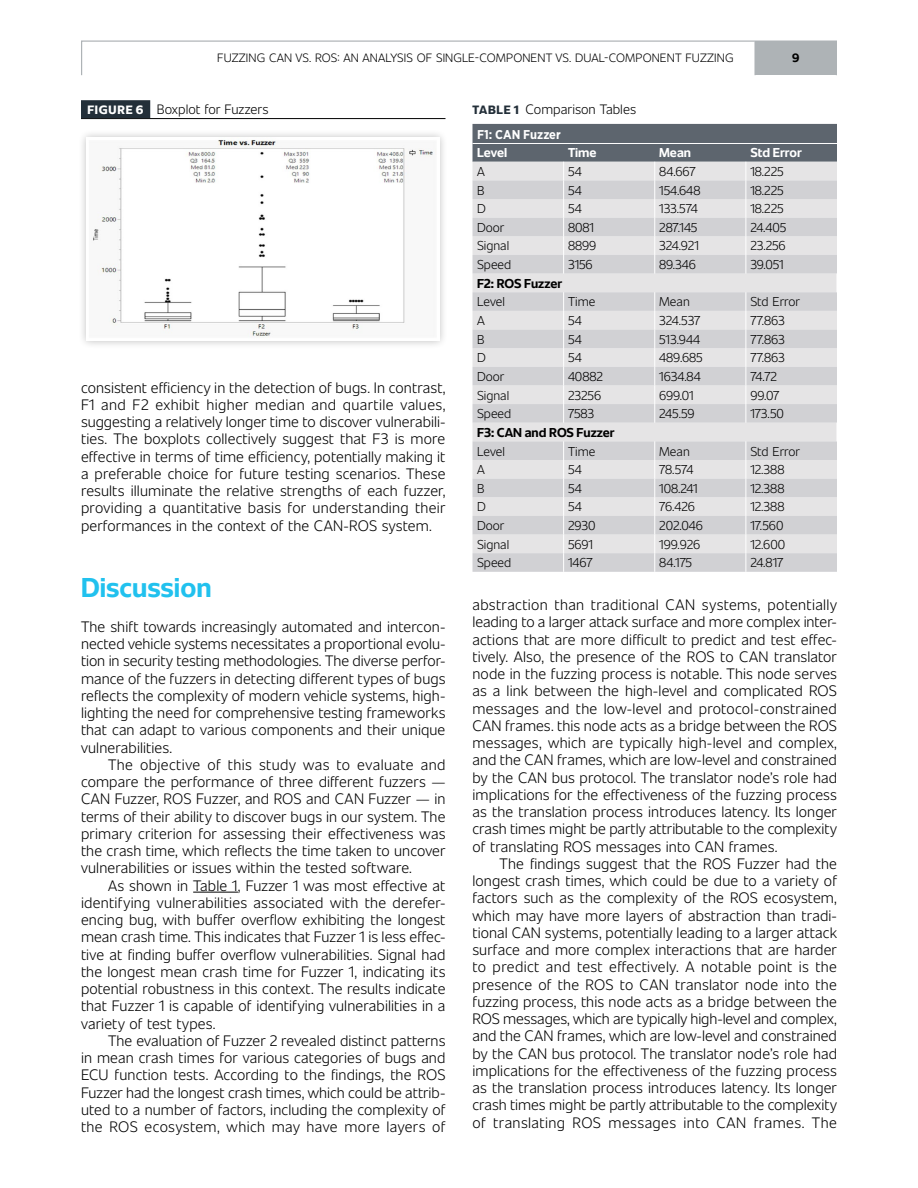
<style>
.page{position:relative;width:918px;height:1188px;background:#fff}
.page>*{position:absolute;margin:0;border:0;box-sizing:border-box;transform-origin:0 0}
.t1{font:700 27px "Unitext";color:#21c1ee}
.t2{font:300 15px/17.2px "Unitext";letter-spacing:.01em;color:#000;text-align:justify}
.t3{font:300 13.5px "Unitext";color:#000}
.t4{font:300 12.75px "Unitext";color:#000}
.t5{font:700 12.75px "Unitext";color:#000}
.t6{font:700 12.75px "Unitext";color:#fff}
.t7{font:700 12.75px "Gotham Narrow";color:#fff}
.t8{font:300 12px "Unitext";letter-spacing:.01em;color:#000}
.t9{font:700 12px "Unitext";color:#000}
.s1{font-weight:900;font-size:12px;color:#fff}
.s2{font-weight:900;font-size:12px;color:#232f39}
</style>
<div class="page">
<div style="left:756px;top:42px;width:80px;height:33px;background:#aeb3b6"></div>
<div style="left:81px;top:40px;width:756px;height:36px;border:1px solid #aeb3b6"></div>
<hr style="left:754px;top:42px;width:2px;height:33px;background:#aeb3b6">
<hr style="left:193px;top:892px;width:45px;height:1px;background:#000">
<div style="left:78px;top:129px;width:370px;height:220px;background:#000;opacity:.25"></div>
<img style="left:87px;top:138px;width:353px;height:203px">
<hr style="left:81px;top:118px;width:365px;height:1px;background:#000">
<div style="left:81px;top:100px;width:69px;height:18px;background:#232f39"></div>
<svg style="left:472px;top:124px;width:365px;height:448px;background:#d1d1d3"></svg>
<hr style="left:472px;top:143px;width:365px;height:1px;background:#fff">
<p class="t8" style="left:217px;top:49px;width:518px">FUZZING CAN VS. ROS: AN ANALYSIS OF SINGLE-COMPONENT VS. DUAL-COMPONENT FUZZING</p>
<p class="t9" style="left:792px;top:49px;width:9px">9</p>
<p class="t3" style="left:87px;top:99px;width:183px"><span class="s1">FIGURE 6</span> Boxplot for Fuzzers</p>
<p class="t3" style="left:472px;top:99px;width:165px"><span class="s2">TABLE 1</span> Comparison Tables</p>
<p class="t7" style="left:477px;top:126px;width:85px">F1: CAN Fuzzer</p>
<p class="t6" style="left:477px;top:143px;width:32px">Level</p>
<p class="t6" style="left:568px;top:143px;width:30px">Time</p>
<p class="t6" style="left:659px;top:143px;width:33px">Mean</p>
<p class="t6" style="left:750px;top:143px;width:53px">Std Error</p>
<p class="t4" style="left:477px;top:162px;width:9px">A</p>
<p class="t4" style="left:568px;top:162px;width:15px">54</p>
<p class="t4" style="left:659px;top:162px;width:38px">84.667</p>
<p class="t4" style="left:750px;top:162px;width:35px">18.225</p>
<p class="t4" style="left:477px;top:181px;width:9px">B</p>
<p class="t4" style="left:568px;top:181px;width:15px">54</p>
<p class="t4" style="left:659px;top:181px;width:43px">154.648</p>
<p class="t4" style="left:750px;top:181px;width:35px">18.225</p>
<p class="t4" style="left:477px;top:200px;width:10px">D</p>
<p class="t4" style="left:568px;top:200px;width:15px">54</p>
<p class="t4" style="left:659px;top:200px;width:40px">133.574</p>
<p class="t4" style="left:750px;top:200px;width:35px">18.225</p>
<p class="t4" style="left:477px;top:218px;width:29px">Door</p>
<p class="t4" style="left:568px;top:218px;width:27px">8081</p>
<p class="t4" style="left:659px;top:218px;width:40px">287.145</p>
<p class="t4" style="left:750px;top:218px;width:37px">24.405</p>
<p class="t4" style="left:477px;top:237px;width:34px">Signal</p>
<p class="t4" style="left:568px;top:237px;width:30px">8899</p>
<p class="t4" style="left:659px;top:237px;width:41px">324.921</p>
<p class="t4" style="left:750px;top:237px;width:37px">23.256</p>
<p class="t4" style="left:477px;top:256px;width:36px">Speed</p>
<p class="t4" style="left:568px;top:256px;width:26px">3156</p>
<p class="t4" style="left:659px;top:256px;width:38px">89.346</p>
<p class="t4" style="left:750px;top:256px;width:35px">39.051</p>
<p class="t5" style="left:477px;top:274px;width:87px">F2: ROS Fuzzer</p>
<p class="t4" style="left:477px;top:293px;width:29px">Level</p>
<p class="t4" style="left:568px;top:293px;width:29px">Time</p>
<p class="t4" style="left:659px;top:293px;width:32px">Mean</p>
<p class="t4" style="left:750px;top:293px;width:51px">Std Error</p>
<p class="t4" style="left:477px;top:311px;width:9px">A</p>
<p class="t4" style="left:568px;top:311px;width:15px">54</p>
<p class="t4" style="left:659px;top:311px;width:43px">324.537</p>
<p class="t4" style="left:750px;top:311px;width:36px">77.863</p>
<p class="t4" style="left:477px;top:330px;width:9px">B</p>
<p class="t4" style="left:568px;top:330px;width:15px">54</p>
<p class="t4" style="left:659px;top:330px;width:42px">513.944</p>
<p class="t4" style="left:750px;top:330px;width:36px">77.863</p>
<p class="t4" style="left:477px;top:349px;width:10px">D</p>
<p class="t4" style="left:568px;top:349px;width:15px">54</p>
<p class="t4" style="left:659px;top:349px;width:45px">489.685</p>
<p class="t4" style="left:750px;top:349px;width:36px">77.863</p>
<p class="t4" style="left:477px;top:367px;width:29px">Door</p>
<p class="t4" style="left:568px;top:367px;width:36px">40882</p>
<p class="t4" style="left:659px;top:367px;width:43px">1634.84</p>
<p class="t4" style="left:750px;top:367px;width:28px">74.72</p>
<p class="t4" style="left:477px;top:386px;width:34px">Signal</p>
<p class="t4" style="left:568px;top:386px;width:35px">23256</p>
<p class="t4" style="left:659px;top:386px;width:36px">699.01</p>
<p class="t4" style="left:750px;top:386px;width:31px">99.07</p>
<p class="t4" style="left:477px;top:405px;width:36px">Speed</p>
<p class="t4" style="left:568px;top:405px;width:28px">7583</p>
<p class="t4" style="left:659px;top:405px;width:37px">245.59</p>
<p class="t4" style="left:750px;top:405px;width:35px">173.50</p>
<p class="t5" style="left:477px;top:423px;width:139px">F3: CAN and ROS Fuzzer</p>
<p class="t4" style="left:477px;top:442px;width:29px">Level</p>
<p class="t4" style="left:568px;top:442px;width:29px">Time</p>
<p class="t4" style="left:659px;top:442px;width:32px">Mean</p>
<p class="t4" style="left:750px;top:442px;width:51px">Std Error</p>
<p class="t4" style="left:477px;top:461px;width:9px">A</p>
<p class="t4" style="left:568px;top:461px;width:15px">54</p>
<p class="t4" style="left:659px;top:461px;width:36px">78.574</p>
<p class="t4" style="left:750px;top:461px;width:36px">12.388</p>
<p class="t4" style="left:477px;top:479px;width:9px">B</p>
<p class="t4" style="left:568px;top:479px;width:15px">54</p>
<p class="t4" style="left:659px;top:479px;width:40px">108.241</p>
<p class="t4" style="left:750px;top:479px;width:36px">12.388</p>
<p class="t4" style="left:477px;top:498px;width:10px">D</p>
<p class="t4" style="left:568px;top:498px;width:15px">54</p>
<p class="t4" style="left:659px;top:498px;width:37px">76.426</p>
<p class="t4" style="left:750px;top:498px;width:36px">12.388</p>
<p class="t4" style="left:477px;top:517px;width:29px">Door</p>
<p class="t4" style="left:568px;top:517px;width:29px">2930</p>
<p class="t4" style="left:659px;top:517px;width:45px">202.046</p>
<p class="t4" style="left:750px;top:517px;width:35px">17.560</p>
<p class="t4" style="left:477px;top:535px;width:34px">Signal</p>
<p class="t4" style="left:568px;top:535px;width:26px">5691</p>
<p class="t4" style="left:659px;top:535px;width:43px">199.926</p>
<p class="t4" style="left:750px;top:535px;width:36px">12.600</p>
<p class="t4" style="left:477px;top:554px;width:36px">Speed</p>
<p class="t4" style="left:568px;top:554px;width:26px">1467</p>
<p class="t4" style="left:659px;top:554px;width:34px">84.175</p>
<p class="t4" style="left:750px;top:554px;width:35px">24.817</p>
<p class="t2" style="left:81px;top:378px;width:366px">consistent efficiency in the detection of bugs. In contrast, F1 and F2 exhibit higher median and quartile values, suggesting a relatively longer time to discover vulnerabili&shy;ties. The boxplots collectively suggest that F3 is more effective in terms of time efficiency, potentially making it a preferable choice for future testing scenarios. These results illuminate the relative strengths of each fuzzer, providing a quantitative basis for understanding their performances in the context of the CAN-ROS system.</p>
<h1 class="t1" style="left:81px;top:567px;width:132px">Discussion</h1>
<p class="t2" style="left:81px;top:617px;width:366px">The shift towards increasingly automated and intercon&shy;nected vehicle systems necessitates a proportional evolu&shy;tion in security testing methodologies. The diverse perfor&shy;mance of the fuzzers in detecting different types of bugs reflects the complexity of modern vehicle systems, high&shy;lighting the need for comprehensive testing frameworks that can adapt to various components and their unique vulnerabilities.</p>
<p class="t2" style="left:81px;top:755px;width:366px;text-indent:27px">The objective of this study was to evaluate and compare the performance of three different fuzzers — CAN Fuzzer, ROS Fuzzer, and ROS and CAN Fuzzer — in terms of their ability to discover bugs in our system. The primary criterion for assessing their effectiveness was the crash time, which reflects the time taken to uncover vulnerabilities or issues within the tested software.</p>
<p class="t2" style="left:81px;top:876px;width:366px;text-indent:27px">As shown in Table 1, Fuzzer 1 was most effective at identifying vulnerabilities associated with the derefer&shy;encing bug, with buffer overflow exhibiting the longest mean crash time. This indicates that Fuzzer 1 is less effec&shy;tive at finding buffer overflow vulnerabilities. Signal had the longest mean crash time for Fuzzer 1, indicating its potential robustness in this context. The results indicate that Fuzzer 1 is capable of identifying vulnerabilities in a variety of test types.</p>
<p class="t2" style="left:81px;top:1031px;width:366px;text-indent:27px">The evaluation of Fuzzer 2 revealed distinct patterns in mean crash times for various categories of bugs and ECU function tests. According to the findings, the ROS Fuzzer had the longest crash times, which could be attrib&shy;uted to a number of factors, including the complexity of the ROS ecosystem, which may have more layers of</p>
<p class="t2" style="left:472px;top:595px;width:366px">abstraction than traditional CAN systems, potentially leading to a larger attack surface and more complex inter&shy;actions that are more difficult to predict and test effec&shy;tively. Also, the presence of the ROS to CAN translator node in the fuzzing process is notable. This node serves as a link between the high-level and complicated ROS messages and the low-level and protocol-constrained CAN frames. this node acts as a bridge between the ROS messages, which are typically high-level and complex, and the CAN frames, which are low-level and constrained by the CAN bus protocol. The translator node’s role had implications for the effectiveness of the fuzzing process as the translation process introduces latency. Its longer crash times might be partly attributable to the complexity of translating ROS messages into CAN frames.</p>
<p class="t2" style="left:473px;top:854px;width:366px;text-indent:27px">The findings suggest that the ROS Fuzzer had the longest crash times, which could be due to a variety of factors such as the complexity of the ROS ecosystem, which may have more layers of abstraction than tradi&shy;tional CAN systems, potentially leading to a larger attack surface and more complex interactions that are harder to predict and test effectively. A notable point is the presence of the ROS to CAN translator node into the fuzzing process, this node acts as a bridge between the ROS messages, which are typically high-level and complex, and the CAN frames, which are low-level and constrained by the CAN bus protocol. The translator node’s role had implications for the effectiveness of the fuzzing process as the translation process introduces latency. Its longer crash times might be partly attributable to the complexity of translating ROS messages into CAN frames. The</p>
</div>
